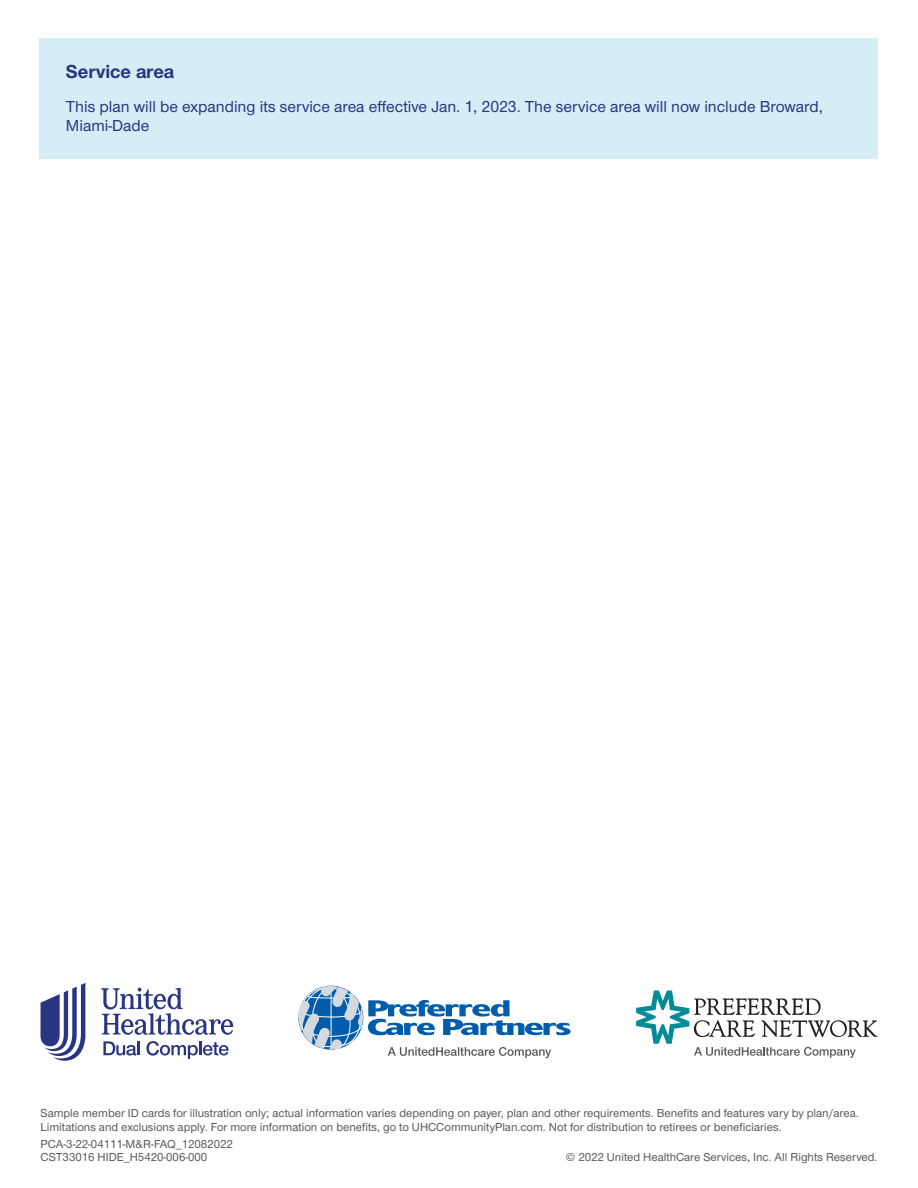
<style>
.page{position:relative;width:918px;height:1188px;background:#fff}
.page>*{position:absolute;margin:0;border:0;box-sizing:border-box;transform-origin:0 0}
.t1{font:700 19.5px "UHC Sans";color:#283582}
.t2{font:500 16.5px/19.8px "UHC Sans";color:#283582}
.t3{font:500 12px/13.5px "UHC Sans";color:#57585a}
</style>
<div class="page">
<svg style="left:636px;top:990px;width:242px;height:68px"></svg>
<svg style="left:298px;top:986px;width:273px;height:72px"></svg>
<svg style="left:40px;top:983px;width:45px;height:78px"></svg>
<svg style="left:101px;top:988px;width:132px;height:47px"></svg>
<svg style="left:103px;top:1041px;width:37px;height:15px"></svg>
<svg style="left:146px;top:1041px;width:83px;height:18px"></svg>
<div style="left:39px;top:38px;width:839px;height:120px;background:#d5eef5"></div>
<h1 class="t1" style="left:66px;top:59px;width:110px">Service area</h1>
<h2 class="t2" style="left:66px;top:96px;width:758px">This plan will be expanding its service area effective Jan. 1, 2023. The service area will now include Broward,<br>Miami-Dade</h2>
<p class="t3" style="left:40px;top:1106px;width:820px">Sample member ID cards for illustration only; actual information varies depending on payer, plan and other requirements. Benefits and features vary by plan/area.<br>Limitations and exclusions apply. For more information on benefits, go to UHCCommunityPlan.com. Not for distribution to retirees or beneficiaries.</p>
<p class="t3" style="left:40px;top:1136px;width:194px">PCA-3-22-04111-M&amp;R-FAQ_12082022<br>CST33016 HIDE_H5420-006-000</p>
<p class="t3" style="left:566px;top:1150px;width:313px">© 2022 United HealthCare Services, Inc. All Rights Reserved.</p>
</div>
